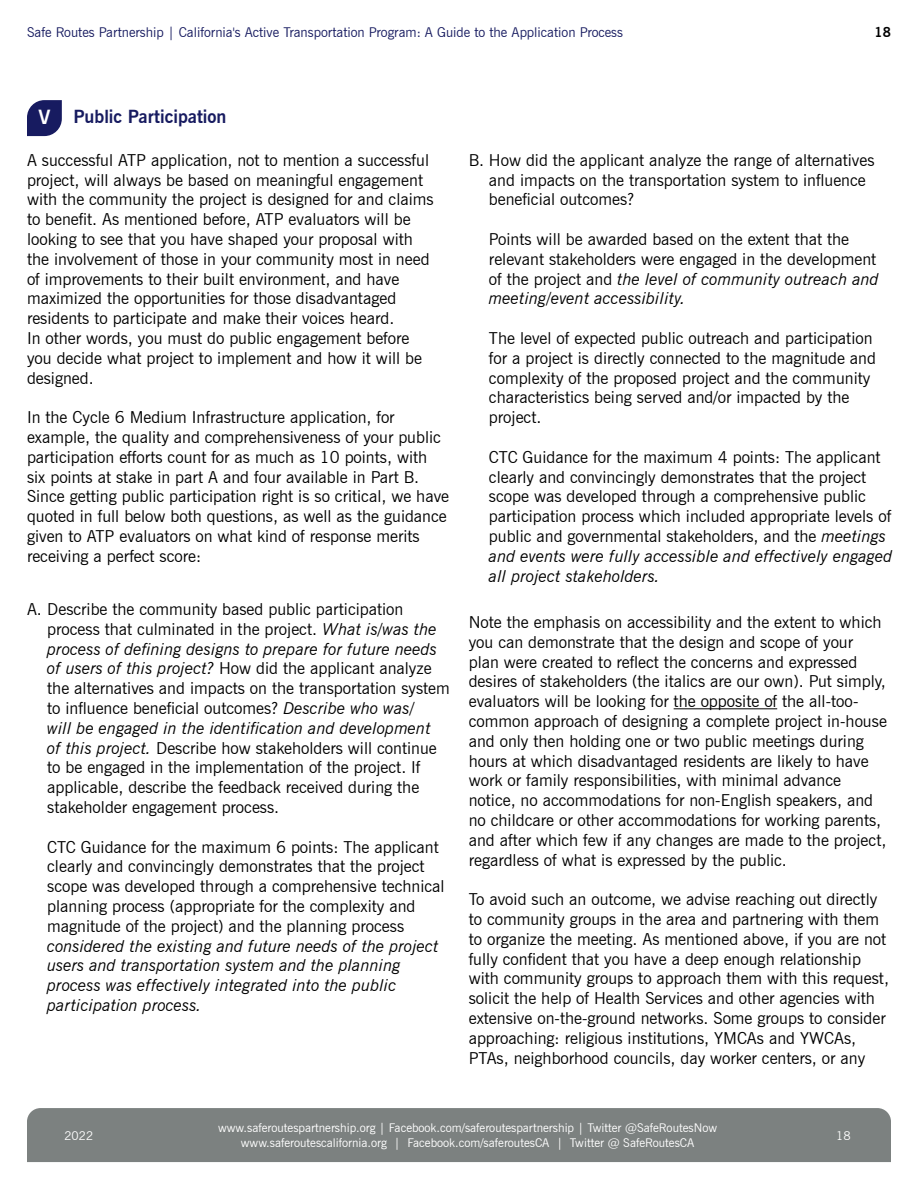
<style>
.page{position:relative;width:918px;height:1188px;background:#fff}
.page>*{position:absolute;margin:0;border:0;box-sizing:border-box;transform-origin:0 0}
.t1{font:700 18px "News Gothic BT";color:#171b60}
.t2{font:16.5px/19.8px "News Gothic BT";color:#000}
.t3{font:italic 16.5px/19.8px "News Gothic BT";color:#000}
.t4{font:13.5px "News Gothic BT";color:#171b60}
.t5{font:700 13.5px "News Gothic BT";color:#000}
.t6{font:12px/14.4px "News Gothic BT";color:#fff;text-align:center}
.s1{font-size:19.5px;color:#fff}
.s2{font-style:italic}
</style>
<div class="page">
<div style="left:27px;top:1108px;width:864px;height:54px;background:#7c8180"></div>
<hr style="left:674px;top:708px;width:103px;height:1px;background:#000">
<svg style="left:27px;top:100px;width:35px;height:36px"></svg>
<p class="t4" style="left:27px;top:24px;width:598px">Safe Routes Partnership | California's Active Transportation Program: A Guide to the Application Process</p>
<p class="t5" style="left:875px;top:24px;width:18px">18</p>
<p class="t1" style="left:38px;top:106px;width:190px"><span class="s1">V</span> Public Participation</p>
<p class="t2" style="left:27px;top:150px;width:408px">A successful ATP application, not to mention a successful project, will always be based on meaningful engagement with the community the project is designed for and claims to benefit. As mentioned before, ATP evaluators will be looking to see that you have shaped your proposal with the involvement of those in your community most in need of improvements to their built environment, and have maximized the opportunities for those disadvantaged residents to participate and make their voices heard.<br>In other words, you must do public engagement before you decide what project to implement and how it will be designed.</p>
<p class="t2" style="left:27px;top:407px;width:424px">In the Cycle 6 Medium Infrastructure application, for example, the quality and comprehensiveness of your public participation efforts count for as much as 10 points, with six points at stake in part A and four available in Part B.<br>Since getting public participation right is so critical, we have quoted in full below both questions, as well as the guidance given to ATP evaluators on what kind of response merits receiving a perfect score:</p>
<p class="t2" style="left:47px;top:599px;width:404px;text-indent:-20px">A. Describe the community based public participation process that culminated in the project. <span class="s2">What is/was the process of defining designs to prepare for future needs of users of this project?</span> How did the applicant analyze the alternatives and impacts on the transportation system to influence beneficial outcomes? <span class="s2">Describe who was/<br>will be engaged in the identification and development<br>of this project.</span> Describe how stakeholders will continue to be engaged in the implementation of the project. If applicable, describe the feedback received during the stakeholder engagement process.</p>
<p class="t2" style="left:47px;top:837px;width:399px">CTC Guidance for the maximum 6 points: The applicant clearly and convincingly demonstrates that the project scope was developed through a comprehensive technical planning process (appropriate for the complexity and magnitude of the project) and the planning process</p>
<p class="t3" style="left:47px;top:936px;width:393px">considered the existing and future needs of the project users and transportation system and the planning process was effectively integrated into the public participation process.</p>
<p class="t2" style="left:489px;top:150px;width:387px;text-indent:-20px">B. How did the applicant analyze the range of alternatives and impacts on the transportation system to influence beneficial outcomes?</p>
<p class="t2" style="left:489px;top:229px;width:391px">Points will be awarded based on the extent that the relevant stakeholders were engaged in the development of the project and <span class="s2">the level of community outreach and meeting/event accessibility.</span></p>
<p class="t2" style="left:489px;top:328px;width:389px">The level of expected public outreach and participation for a project is directly connected to the magnitude and complexity of the proposed project and the community characteristics being served and/or impacted by the project.</p>
<p class="t2" style="left:489px;top:447px;width:405px">CTC Guidance for the maximum 4 points: The applicant clearly and convincingly demonstrates that the project scope was developed through a comprehensive public participation process which included appropriate levels of public and governmental stakeholders, and the <span class="s2">meetings and events were fully accessible and effectively engaged all project stakeholders.</span></p>
<p class="t2" style="left:469px;top:612px;width:420px">Note the emphasis on accessibility and the extent to which you can demonstrate that the design and scope of your plan were created to reflect the concerns and expressed desires of stakeholders (the italics are our own). Put simply, evaluators will be looking for the opposite of the all-too&shy;common approach of designing a complete project in-house and only then holding one or two public meetings during hours at which disadvantaged residents are likely to have work or family responsibilities, with minimal advance notice, no accommodations for non-English speakers, and no childcare or other accommodations for working parents, and after which few if any changes are made to the project, regardless of what is expressed by the public.</p>
<p class="t2" style="left:469px;top:889px;width:422px">To avoid such an outcome, we advise reaching out directly to community groups in the area and partnering with them to organize the meeting. As mentioned above, if you are not fully confident that you have a deep enough relationship with community groups to approach them with this request, solicit the help of Health Services and other agencies with extensive on-the-ground networks. Some groups to consider approaching: religious institutions, YMCAs and YWCAs, PTAs, neighborhood councils, day worker centers, or any</p>
<p class="t6" style="left:218px;top:1121px;width:501px">www.saferoutespartnership.org | Facebook.com/saferoutespartnership | Twitter @SafeRoutesNow www.saferoutescalifornia.org | Facebook.com/saferoutesCA | Twitter @ SafeRoutesCA</p>
<p class="t6" style="left:64px;top:1129px;width:30px">2022</p>
<p class="t6" style="left:836px;top:1128px;width:16px">18</p>
</div>
